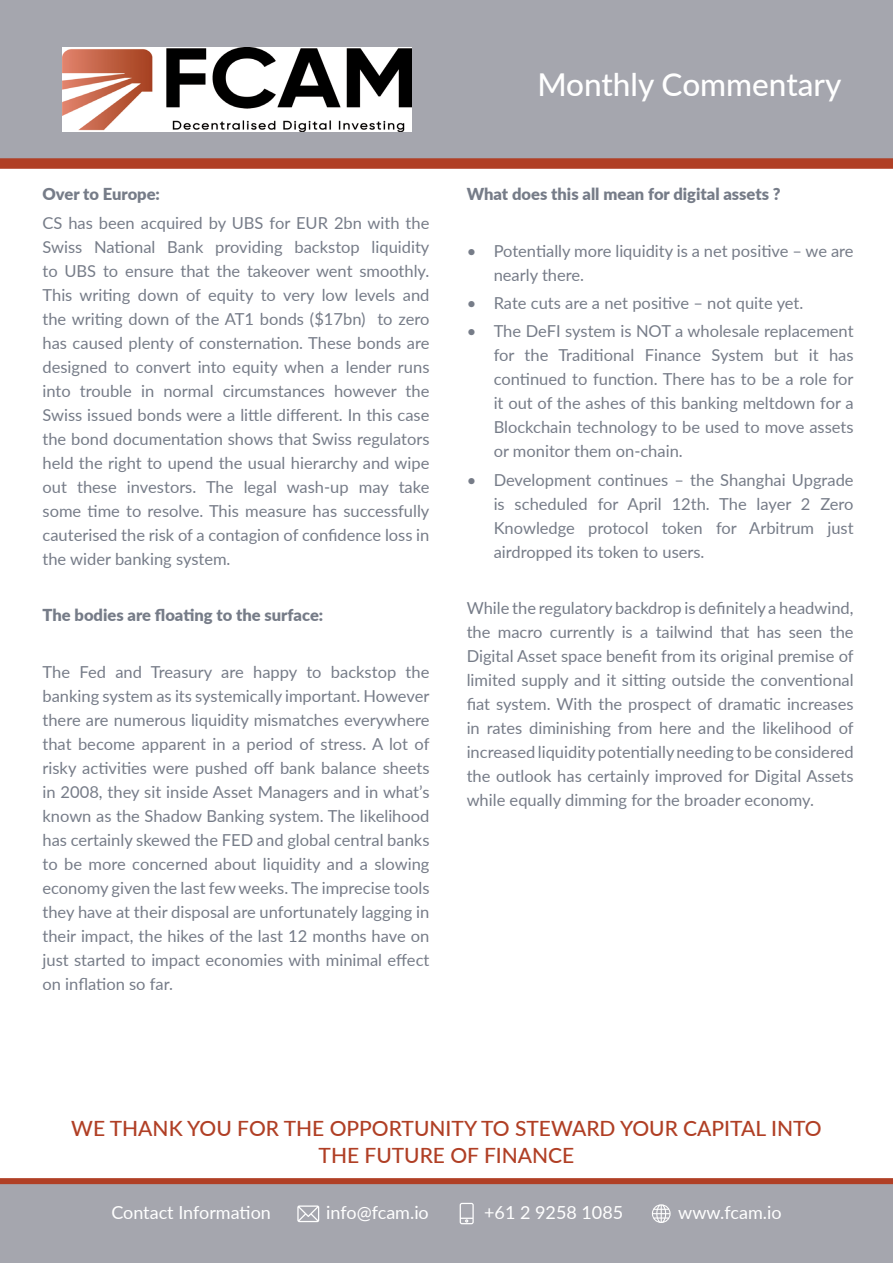
<style>
.page{position:relative;width:893px;height:1263px;background:#fff}
.page>*{position:absolute;margin:0;border:0;box-sizing:border-box;transform-origin:0 0}
.t1{font:500 31.5px "Lato";color:#fff}
.t2{font:500 21px "Lato";color:#b03f25}
.Paragraph_Style_1{font:18px "Lato";color:#fff}
.Paragraph_Style_1-2{font:16.5px/24px "Lato";color:#767c88;text-align:justify}
.Paragraph_Style_1-3{font:900 16.5px "Lato";color:#767c88}
</style>
<div class="page">
<div style="left:0;top:0;width:893px;height:166px;background:#a5a6ae"></div>
<img style="left:62px;top:47px;width:350px;height:84px">
<div style="left:0;top:1183px;width:893px;height:80px;background:#a5a6ae"></div>
<svg style="left:297px;top:1205px;width:22px;height:17px"></svg>
<svg style="left:460px;top:1203px;width:14px;height:21px"></svg>
<svg style="left:652px;top:1204px;width:19px;height:19px"></svg>
<div style="left:0;top:1178px;width:893px;height:6px;background:#b03f25"></div>
<div style="left:0;top:158px;width:893px;height:11px;background:#b03f25"></div>
<p class="Paragraph_Style_1-3" style="left:43px;top:182px;width:119px">Over to Europe:</p>
<p class="Paragraph_Style_1-2" style="left:43px;top:210px;width:388px">CS has been acquired by UBS for EUR 2bn with the Swiss National Bank providing backstop liquidity to UBS to ensure that the takeover went smoothly.<br>This writing down of equity to very low levels and the writing down of the AT1 bonds ($17bn) to zero has caused plenty of consternation. These bonds are designed to convert into equity when a lender runs into trouble in normal circumstances however the Swiss issued bonds were a little different. In this case the bond documentation shows that Swiss regulators held the right to upend the usual hierarchy and wipe out these investors. The legal wash-up may take some time to resolve. This measure has successfully cauterised the risk of a contagion of confidence loss in the wider banking system.</p>
<p class="Paragraph_Style_1-3" style="left:43px;top:603px;width:282px">The bodies are floating to the surface:</p>
<p class="Paragraph_Style_1-2" style="left:43px;top:659px;width:388px">The Fed and Treasury are happy to backstop the banking system as its systemically important. However there are numerous liquidity mismatches everywhere that become apparent in a period of stress. A lot of risky activities were pushed off bank balance sheets in 2008, they sit inside Asset Managers and in what’s known as the Shadow Banking system. The likelihood has certainly skewed the FED and global central banks to be more concerned about liquidity and a slowing economy given the last few weeks. The imprecise tools they have at their disposal are unfortunately lagging in their impact, the hikes of the last 12 months have on just started to impact economies with minimal effect on inflation so far.</p>
<p class="t1" style="left:537px;top:62px;width:306px">Monthly Commentary</p>
<p class="Paragraph_Style_1-3" style="left:467px;top:182px;width:316px">What does this all mean for digital assets ?</p>
<p class="Paragraph_Style_1-2" style="left:494px;top:238px;width:361px;text-indent:-27px">• Potentially more liquidity is a net positive – we are nearly there.</p>
<p class="Paragraph_Style_1-2" style="left:467px;top:290px;width:338px">• Rate cuts are a net positive – not quite yet.</p>
<p class="Paragraph_Style_1-2" style="left:494px;top:319px;width:361px;text-indent:-27px">• The DeFI system is NOT a wholesale replacement for the Traditional Finance System but it has continued to function. There has to be a role for it out of the ashes of this banking meltdown for a Blockchain technology to be used to move assets or monitor them on-chain.</p>
<p class="Paragraph_Style_1-2" style="left:494px;top:467px;width:361px;text-indent:-27px">• Development continues – the Shanghai Upgrade is scheduled for April 12th. The layer 2 Zero Knowledge protocol token for Arbitrum just airdropped its token to users.</p>
<p class="Paragraph_Style_1-2" style="left:467px;top:595px;width:388px">While the regulatory backdrop is definitely a headwind, the macro currently is a tailwind that has seen the Digital Asset space benefit from its original premise of limited supply and it sitting outside the conventional fiat system. With the prospect of dramatic increases in rates diminishing from here and the likelihood of increased liquidity potentially needing to be considered the outlook has certainly improved for Digital Assets while equally dimming for the broader economy.</p>
<p class="t2" style="left:71px;top:1113px;width:752px">WE THANK YOU FOR THE OPPORTUNITY TO STEWARD YOUR CAPITAL INTO</p>
<p class="t2" style="left:319px;top:1140px;width:257px">THE FUTURE OF FINANCE</p>
<p class="Paragraph_Style_1" style="left:111px;top:1199px;width:161px">Contact Information</p>
<p class="Paragraph_Style_1" style="left:326px;top:1199px;width:104px">info@fcam.io</p>
<p class="Paragraph_Style_1" style="left:484px;top:1199px;width:141px">+61 2 9258 1085</p>
<p class="Paragraph_Style_1" style="left:678px;top:1199px;width:105px">www.fcam.io</p>
</div>
